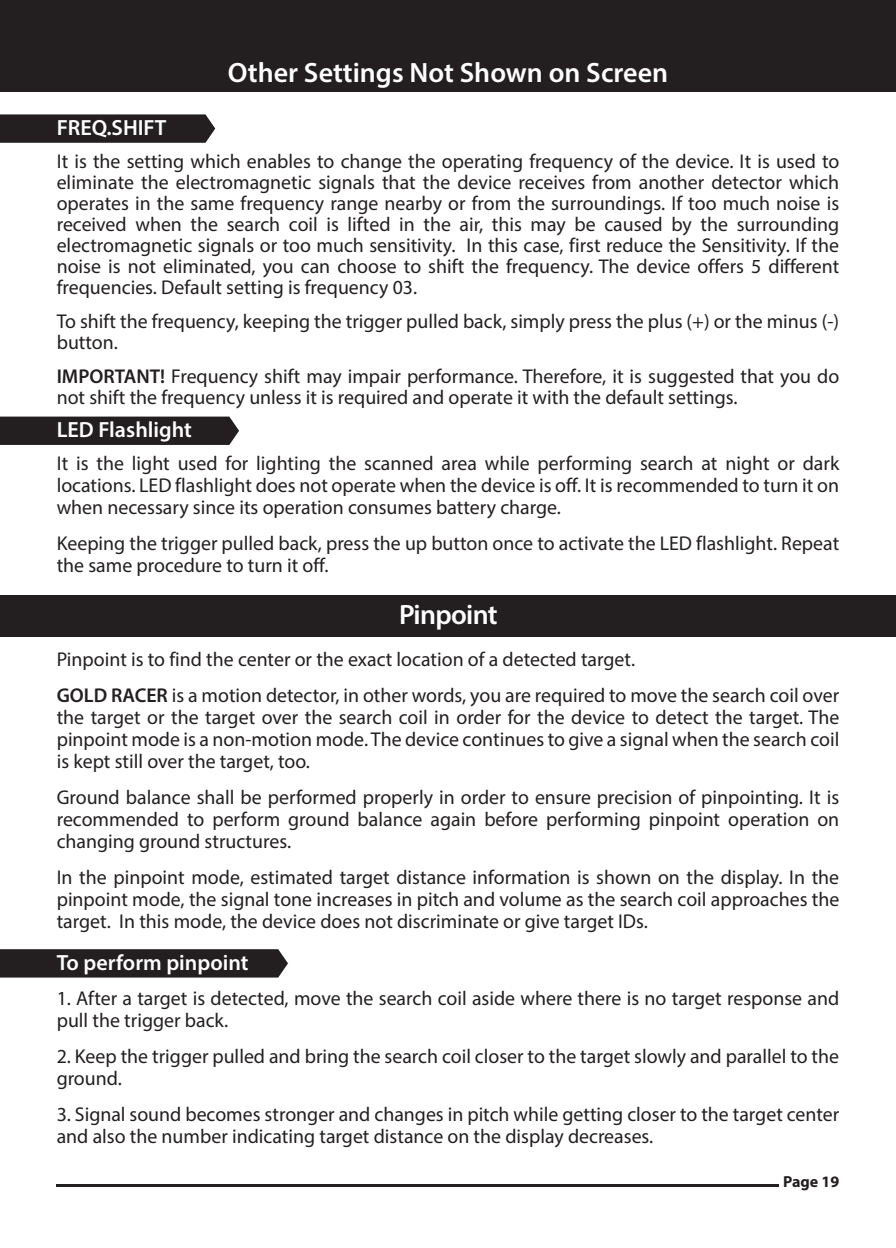
<style>
.page{position:relative;width:896px;height:1248px;background:#fff}
.page>*{position:absolute;margin:0;border:0;box-sizing:border-box;transform-origin:0 0}
.t1{font:600 28px "Myriad Pro";color:#fff}
.t2{font:600 28px "Myriad Pro";letter-spacing:-.025em;color:#fff}
.t3{font:600 22px "Myriad Pro";color:#fff}
.t4{font:20px/22px "Myriad Pro";color:#231f20}
.t5{font:700 16px "Myriad Pro";color:#231f20}
.s1{font-weight:600}
</style>
<div class="page">
<svg style="left:0;top:114px;width:215px;height:29px;background:#2c2829"></svg>
<svg style="left:0;top:416px;width:239px;height:29px;background:#2c2829"></svg>
<div style="left:0;top:595px;width:896px;height:41px;background:#231f20"></div>
<div style="left:0;top:0;width:896px;height:92px;background:#231f20"></div>
<div style="left:0;top:949px;width:288px;height:28px;background:#231f20"></div>
<hr style="left:57px;top:1184px;width:722px;height:3px;background:#231f20">
<p class="t3" style="left:57px;top:113px;width:111px">FREQ.SHIFT</p>
<h1 class="t1" style="left:228px;top:54px;width:442px">Other Settings Not Shown on Screen</h1>
<p class="t4" style="left:57px;top:150px;width:784px;line-height:21px;text-align:justify">It is the setting which enables to change the operating frequency of the device. It is used to eliminate the electromagnetic signals that the device receives from another detector which operates in the same frequency range nearby or from the surroundings. If too much noise is received when the search coil is lifted in the air, this may be caused by the surrounding electromagnetic signals or too much sensitivity. In this case, first reduce the Sensitivity. If the noise is not eliminated, you can choose to shift the frequency. The device offers 5 different frequencies. Default setting is frequency 03.</p>
<p class="t4" style="left:57px;top:310px;width:784px;line-height:21px">To shift the frequency, keeping the trigger pulled back, simply press the plus (+) or the minus (-) button.</p>
<p class="t4" style="left:57px;top:365px;width:784px;line-height:21px"><span class="s1">IMPORTANT!</span> Frequency shift may impair performance. Therefore, it is suggested that you do not shift the frequency unless it is required and operate it with the default settings.</p>
<p class="t3" style="left:57px;top:415px;width:137px">LED Flashlight</p>
<p class="t4" style="left:57px;top:452px;width:784px;text-align:justify">It is the light used for lighting the scanned area while performing search at night or dark locations. LED flashlight does not operate when the device is off. It is recommended to turn it on when necessary since its operation consumes battery charge.</p>
<p class="t4" style="left:57px;top:532px;width:784px">Keeping the trigger pulled back, press the up button once to activate the LED flashlight. Repeat the same procedure to turn it off.</p>
<h1 class="t2" style="left:399px;top:596px;width:100px">Pinpoint</h1>
<p class="t4" style="left:57px;top:641px;width:784px;line-height:36px">Pinpoint is to find the center or the exact location of a detected target.<br><span class="s1">GOLD RACER</span> is a motion detector, in other words, you are required to move the search coil over</p>
<p class="t4" style="left:57px;top:706px;width:784px;text-align:justify">the target or the target over the search coil in order for the device to detect the target. The pinpoint mode is a non-motion mode. The device continues to give a signal when the search coil is kept still over the target, too.</p>
<p class="t4" style="left:57px;top:786px;width:784px;text-align:justify">Ground balance shall be performed properly in order to ensure precision of pinpointing. It is recommended to perform ground balance again before performing pinpoint operation on changing ground structures.</p>
<p class="t4" style="left:57px;top:866px;width:784px;text-align:justify">In the pinpoint mode, estimated target distance information is shown on the display. In the pinpoint mode, the signal tone increases in pitch and volume as the search coil approaches the target. In this mode, the device does not discriminate or give target IDs.</p>
<p class="t3" style="left:57px;top:948px;width:193px">To perform pinpoint</p>
<p class="t4" style="left:57px;top:986px;width:784px">1. After a target is detected, move the search coil aside where there is no target response and pull the trigger back.</p>
<p class="t4" style="left:57px;top:1044px;width:784px">2. Keep the trigger pulled and bring the search coil closer to the target slowly and parallel to the ground.</p>
<p class="t4" style="left:57px;top:1102px;width:784px">3. Signal sound becomes stronger and changes in pitch while getting closer to the target center and also the number indicating target distance on the display decreases.</p>
<p class="t5" style="left:783px;top:1171px;width:58px">Page 19</p>
</div>
